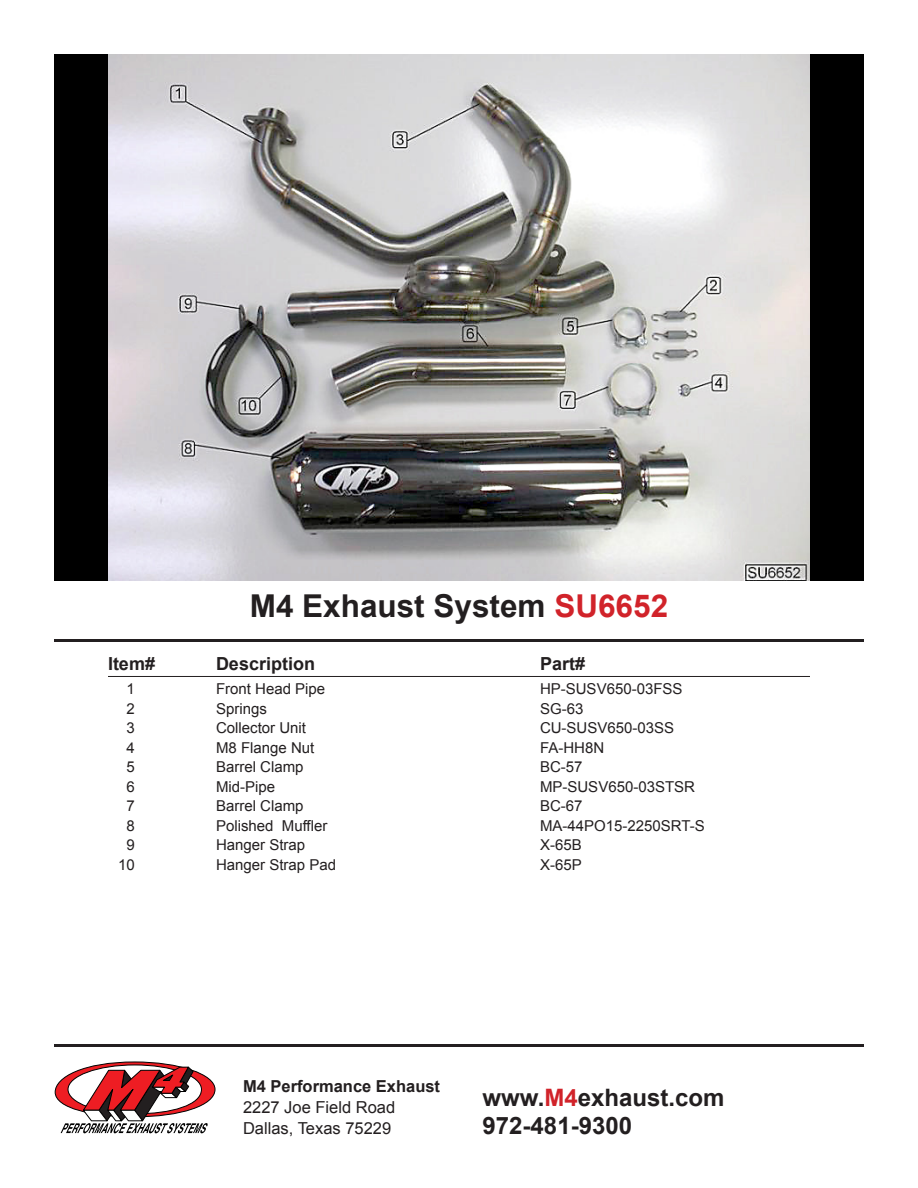
<style>
.page{position:relative;width:918px;height:1188px;background:#fff}
.page>*{position:absolute;margin:0;border:0;box-sizing:border-box;transform-origin:0 0}
.Head_Sub1{font:700 31.5px "Arial";color:#231f20}
.t1{font:700 24px "Arial";color:#231f20}
.partlist_subhead{font:700 18px "Arial";color:#231f20}
.t2{font:16.5px "Arial";color:#231f20}
.t3{font:700 16.5px "Arial";color:#231f20}
.partlist_parts{font:15px "Arial";color:#231f20}
.s1{color:#d1232a}
</style>
<div class="page">
<div style="left:54px;top:54px;width:810px;height:526px;background:#000"></div>
<svg style="left:54px;top:1061px;width:162px;height:72px"></svg>
<hr style="left:54px;top:1044px;width:810px;height:3px;background:#231f20">
<hr style="left:54px;top:639px;width:810px;height:3px;background:#231f20">
<hr style="left:108px;top:676px;width:702px;height:1px;background:#231f20">
<img style="left:108px;top:54px;width:702px;height:526px">
<p class="Head_Sub1" style="left:250px;top:585px;width:420px">M4 Exhaust System <span class="s1">SU6652</span></p>
<p class="partlist_subhead" style="left:108px;top:652px;width:49px">Item#</p>
<p class="partlist_subhead" style="left:216px;top:652px;width:101px">Description</p>
<p class="partlist_subhead" style="left:540px;top:652px;width:47px">Part#</p>
<p class="partlist_parts" style="left:127px;top:679px;width:10px">1</p>
<p class="partlist_parts" style="left:216px;top:679px;width:111px">Front Head Pipe</p>
<p class="partlist_parts" style="left:540px;top:679px;width:144px">HP-SUSV650-03FSS</p>
<p class="partlist_parts" style="left:127px;top:699px;width:10px">2</p>
<p class="partlist_parts" style="left:216px;top:699px;width:52px">Springs</p>
<p class="partlist_parts" style="left:540px;top:699px;width:45px">SG-63</p>
<p class="partlist_parts" style="left:127px;top:718px;width:10px">3</p>
<p class="partlist_parts" style="left:216px;top:718px;width:92px">Collector Unit</p>
<p class="partlist_parts" style="left:540px;top:718px;width:136px">CU-SUSV650-03SS</p>
<p class="partlist_parts" style="left:127px;top:738px;width:10px">4</p>
<p class="partlist_parts" style="left:216px;top:738px;width:100px">M8 Flange Nut</p>
<p class="partlist_parts" style="left:540px;top:738px;width:66px">FA-HH8N</p>
<p class="partlist_parts" style="left:127px;top:757px;width:10px">5</p>
<p class="partlist_parts" style="left:216px;top:757px;width:89px">Barrel Clamp</p>
<p class="partlist_parts" style="left:540px;top:757px;width:44px">BC-57</p>
<p class="partlist_parts" style="left:127px;top:777px;width:10px">6</p>
<p class="partlist_parts" style="left:216px;top:777px;width:61px">Mid-Pipe</p>
<p class="partlist_parts" style="left:540px;top:777px;width:157px">MP-SUSV650-03STSR</p>
<p class="partlist_parts" style="left:127px;top:796px;width:10px">7</p>
<p class="partlist_parts" style="left:216px;top:796px;width:89px">Barrel Clamp</p>
<p class="partlist_parts" style="left:540px;top:796px;width:44px">BC-67</p>
<p class="partlist_parts" style="left:127px;top:816px;width:10px">8</p>
<p class="partlist_parts" style="left:216px;top:816px;width:113px">Polished Muffler</p>
<p class="partlist_parts" style="left:540px;top:816px;width:166px">MA-44PO15-2250SRT-S</p>
<p class="partlist_parts" style="left:127px;top:835px;width:10px">9</p>
<p class="partlist_parts" style="left:216px;top:835px;width:91px">Hanger Strap</p>
<p class="partlist_parts" style="left:540px;top:835px;width:43px">X-65B</p>
<p class="partlist_parts" style="left:118px;top:855px;width:18px">10</p>
<p class="partlist_parts" style="left:216px;top:855px;width:122px">Hanger Strap Pad</p>
<p class="partlist_parts" style="left:540px;top:855px;width:43px">X-65P</p>
<p class="t3" style="left:243px;top:1075px;width:199px">M4 Performance Exhaust</p>
<p class="t2" style="left:243px;top:1096px;width:154px">2227 Joe Field Road</p>
<p class="t2" style="left:243px;top:1117px;width:150px">Dallas, Texas 75229</p>
<p class="t1" style="left:483px;top:1081px;width:243px">www.<span class="s1">M4</span>exhaust.com</p>
<p class="t1" style="left:483px;top:1110px;width:151px">972-481-9300</p>
</div>
